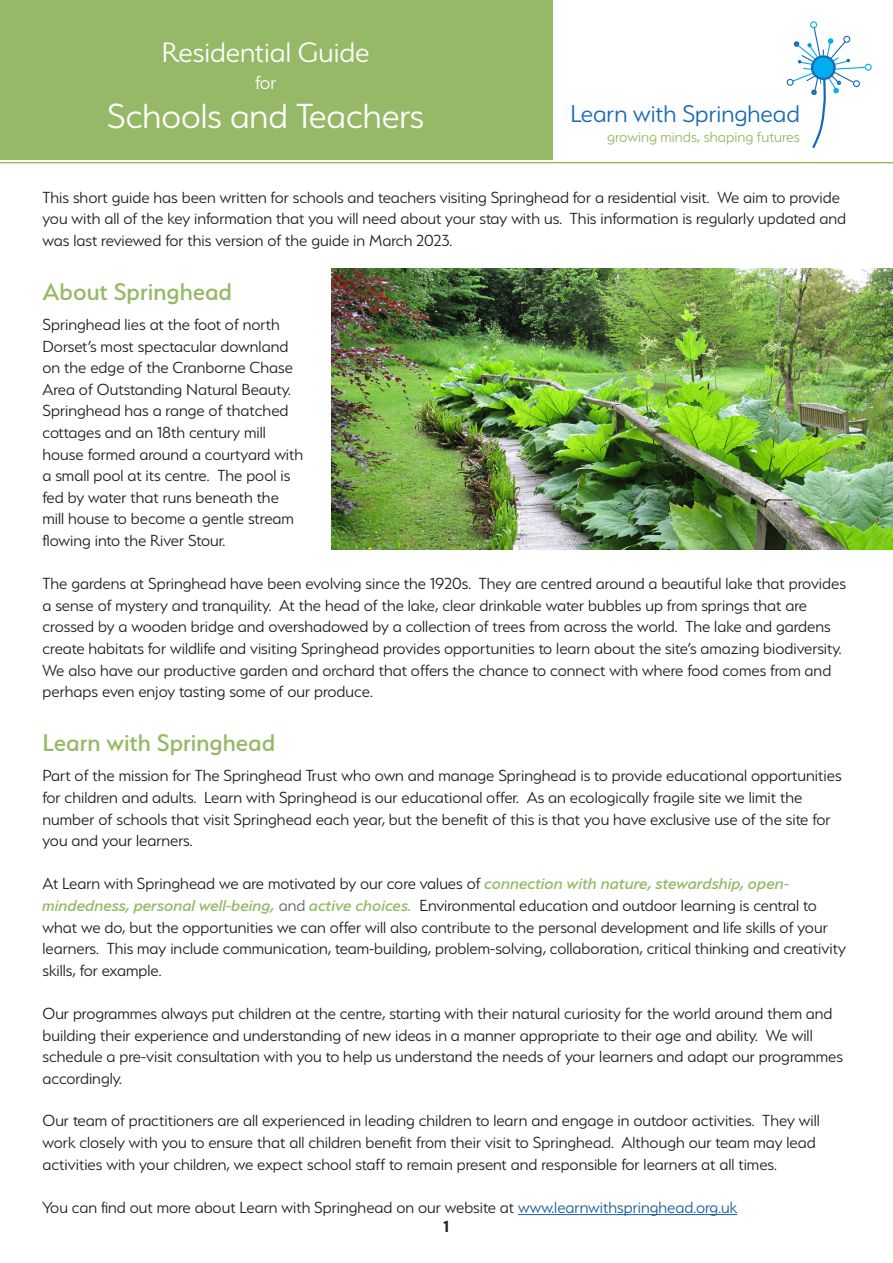
<style>
.page{position:relative;width:893px;height:1263px;background:#fff}
.page>*{position:absolute;margin:0;border:0;box-sizing:border-box;transform-origin:0 0}
.t1{font:300 39px "Serenity";color:#fff}
.t2{font:300 31.5px "Serenity";color:#fff}
.t3{font:500 27px "Serenity";color:#96b967}
.t4{font:300 27px "Serenity";color:#186ab4}
.t5{font:300 21px "Serenity";color:#fff}
.t6{font:300 18px/21.6px "Serenity";color:#231f20}
.t7{font:600 18px "Serenity";color:#231f20}
.t8{font:300 16.5px "Serenity";color:#96b967}
.s1{font-weight:500;font-style:italic;color:#96b967}
.s2{color:#636366}
.s3{color:#175d9e}
</style>
<div class="page">
<hr style="left:518px;top:1214px;width:219px;height:1px;background:#175d9e">
<div style="left:787px;top:79px;width:7px;height:7px;border:1px solid #186ab4;border-radius:50%"></div>
<div style="left:865px;top:64px;width:7px;height:7px;border:1px solid #00aeef;border-radius:50%"></div>
<svg style="left:791px;top:21px;width:75px;height:128px"></svg>
<div style="left:812px;top:56px;width:23px;height:23px;background:#00aeef;border-radius:50%"></div>
<div style="left:811px;top:55px;width:25px;height:25px;border:2px solid #186ab4;border-radius:50%"></div>
<div style="left:0;top:0;width:553px;height:159px;background:#96b967"></div>
<hr style="left:0;top:162px;width:893px;height:1px;background:#96b967">
<img style="left:332px;top:268px;width:561px;height:282px">
<p class="t2" style="left:162px;top:36px;width:209px">Residential Guide</p>
<p class="t5" style="left:255px;top:72px;width:23px">for</p>
<p class="t1" style="left:107px;top:96px;width:318px">Schools and Teachers</p>
<p class="t4" style="left:570px;top:99px;width:231px">Learn with Springhead</p>
<p class="t8" style="left:607px;top:128px;width:194px">growing minds, shaping futures</p>
<p class="t6" style="left:43px;top:186px;width:805px">This short guide has been written for schools and teachers visiting Springhead for a residential visit. We aim to provide you with all of the key information that you will need about your stay with us. This information is regularly updated and was last reviewed for this version of the guide in March 2023.</p>
<p class="t3" style="left:43px;top:277px;width:191px">About Springhead</p>
<p class="t6" style="left:43px;top:313px;width:262px">Springhead lies at the foot of north Dorset’s most spectacular downland on the edge of the Cranborne Chase Area of Outstanding Natural Beauty.<br>Springhead has a range of thatched cottages and an 18th century mill house formed around a courtyard with a small pool at its centre. The pool is fed by water that runs beneath the mill house to become a gentle stream flowing into the River Stour.</p>
<p class="t6" style="left:43px;top:573px;width:805px">The gardens at Springhead have been evolving since the 1920s. They are centred around a beautiful lake that provides a sense of mystery and tranquility. At the head of the lake, clear drinkable water bubbles up from springs that are crossed by a wooden bridge and overshadowed by a collection of trees from across the world. The lake and gardens create habitats for wildlife and visiting Springhead provides opportunities to learn about the site’s amazing biodiversity.<br>We also have our productive garden and orchard that offers the chance to connect with where food comes from and perhaps even enjoy tasting some of our produce.</p>
<p class="t3" style="left:43px;top:728px;width:234px">Learn with Springhead</p>
<p class="t6" style="left:43px;top:765px;width:801px">Part of the mission for The Springhead Trust who own and manage Springhead is to provide educational opportunities for children and adults. Learn with Springhead is our educational offer. As an ecologically fragile site we limit the number of schools that visit Springhead each year, but the benefit of this is that you have exclusive use of the site for you and your learners.</p>
<p class="t6" style="left:43px;top:873px;width:805px">At Learn with Springhead we are motivated by our core values of <span class="s1">connection with nature, stewardship, open&shy;mindedness, personal well-being,</span> <span class="s2">and</span> <span class="s1">active choices.</span> Environmental education and outdoor learning is central to what we do, but the opportunities we can offer will also contribute to the personal development and life skills of your learners. This may include communication, team-building, problem-solving, collaboration, critical thinking and creativity skills, for example.</p>
<p class="t6" style="left:43px;top:1002px;width:802px">Our programmes always put children at the centre, starting with their natural curiosity for the world around them and building their experience and understanding of new ideas in a manner appropriate to their age and ability. We will schedule a pre-visit consultation with you to help us understand the needs of your learners and adapt our programmes accordingly.</p>
<p class="t6" style="left:43px;top:1110px;width:779px">Our team of practitioners are all experienced in leading children to learn and engage in outdoor activities. They will work closely with you to ensure that all children benefit from their visit to Springhead. Although our team may lead activities with your children, we expect school staff to remain present and responsible for learners at all times.</p>
<p class="t6" style="left:43px;top:1196px;width:696px">You can find out more about Learn with Springhead on our website at <span class="s3">www.learnwithspringhead.org.uk</span></p>
<p class="t7" style="left:444px;top:1216px;width:7px">1</p>
</div>
